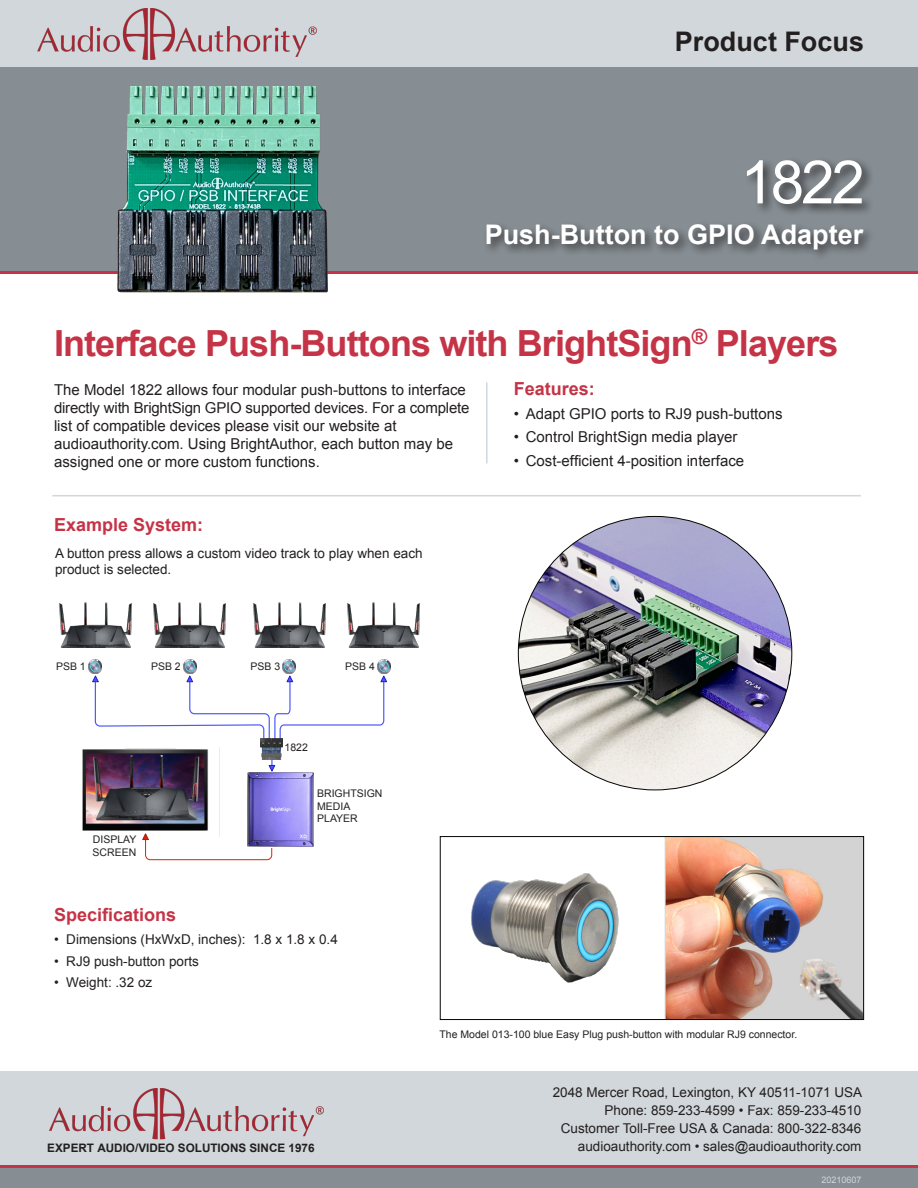
<style>
.page{position:relative;width:918px;height:1188px;background:#fff}
.page>*{position:absolute;margin:0;border:0;box-sizing:border-box;transform-origin:0 0}
.t1{font:60px "Arial";color:#fff}
.Head_1_red{font:700 36px "Arial";letter-spacing:-.025em;color:#c53346}
.t2{font:700 27px "Arial";color:#fff}
.t3{font:700 27px "Arial";color:#231f20}
.Sub_2_red{font:700 18px "Arial";color:#c53346}
.body1{font:15px/18px "Arial";color:#231f20}
.Bullet_2_details{font:15px "Arial";color:#231f20}
.body1-2{font:13.5px/16.2px "Arial";color:#231f20}
.Bullet_2{font:13.5px "Arial";color:#231f20}
.t4{font:700 11.7px "Arial";color:#231f20}
.body1-3{font:10.5px/12.6px "Arial";color:#231f20}
.t5{font:9px "Arial";color:#d1d7da}
</style>
<div class="page">
<hr style="left:0;top:271px;width:918px;height:3px;background:#c53346">
<div style="left:0;top:0;width:918px;height:69px;background:#d1d7da"></div>
<div style="left:0;top:67px;width:918px;height:204px;background:#868e93"></div>
<img style="left:117px;top:87px;width:211px;height:206px">
<hr style="left:486px;top:382px;width:2px;height:81px;background:#d1d7da">
<hr style="left:52px;top:495px;width:809px;height:1px;background:#d1d7da">
<div style="left:743px;top:157px;width:132px;height:60px;background:#231f20;opacity:.75"></div>
<div style="left:483px;top:220px;width:393px;height:41px;background:#231f20;opacity:.75"></div>
<div style="left:0;top:1072px;width:918px;height:116px;background:#d1d7da"></div>
<div style="left:0;top:1166px;width:918px;height:22px;background:#868e93"></div>
<hr style="left:0;top:1165px;width:918px;height:3px;background:#c53346">
<img style="left:37px;top:8px;width:280px;height:52px">
<img style="left:49px;top:1088px;width:275px;height:52px">
<img style="left:248px;top:773px;width:65px;height:74px">
<svg style="left:142px;top:834px;width:131px;height:27px"></svg>
<img style="left:82px;top:749px;width:137px;height:88px">
<svg style="left:89px;top:660px;width:301px;height:111px"></svg>
<img style="left:59px;top:602px;width:72px;height:45px">
<img style="left:153px;top:602px;width:72px;height:45px">
<img style="left:253px;top:602px;width:72px;height:45px">
<img style="left:347px;top:602px;width:72px;height:45px">
<img style="left:518px;top:516px;width:274px;height:274px;border-radius:137px">
<img style="left:667px;top:838px;width:195px;height:180px">
<img style="left:471px;top:873px;width:148px;height:110px">
<div style="left:440px;top:836px;width:424px;height:184px;border:1px solid #040504"></div>
<p class="t3" style="left:675px;top:24px;width:191px">Product Focus</p>
<p class="t1" style="left:740px;top:143px;width:126px">1822</p>
<p class="t2" style="left:485px;top:216px;width:380px">Push-Button to GPIO Adapter</p>
<p class="Head_1_red" style="left:54px;top:319px;width:786px">Interface Push-Buttons with BrightSign<sup>®</sup> Players</p>
<p class="body1" style="left:54px;top:381px;width:417px">The Model 1822 allows four modular push-buttons to interface directly with BrightSign GPIO supported devices. For a complete list of compatible devices please visit our website at audioauthority.com. Using BrightAuthor, each button may be assigned one or more custom functions.</p>
<p class="Sub_2_red" style="left:514px;top:377px;width:83px">Features:</p>
<p class="Bullet_2_details" style="left:514px;top:404px;width:270px">• Adapt GPIO ports to RJ9 push-buttons</p>
<p class="Bullet_2_details" style="left:514px;top:427px;width:225px">• Control BrightSign media player</p>
<p class="Bullet_2_details" style="left:514px;top:451px;width:232px">• Cost-efficient 4-position interface</p>
<p class="Sub_2_red" style="left:54px;top:512px;width:151px">Example System:</p>
<p class="body1-2" style="left:55px;top:545px;width:369px">A button press allows a custom video track to play when each product is selected.</p>
<p class="body1-3" style="left:56px;top:660px;width:31px">PSB 1</p>
<p class="body1-3" style="left:151px;top:660px;width:31px">PSB 2</p>
<p class="body1-3" style="left:251px;top:660px;width:31px">PSB 3</p>
<p class="body1-3" style="left:345px;top:660px;width:31px">PSB 4</p>
<p class="body1-3" style="left:93px;top:833px;width:45px">DISPLAY<br>SCREEN</p>
<p class="body1-3" style="left:285px;top:741px;width:25px">1822</p>
<p class="body1-3" style="left:317px;top:787px;width:67px">BRIGHTSIGN<br>MEDIA<br>PLAYER</p>
<p class="Sub_2_red" style="left:54px;top:903px;width:124px">Specifications</p>
<p class="Bullet_2" style="left:54px;top:931px;width:285px">• Dimensions (HxWxD, inches): 1.8 x 1.8 x 0.4</p>
<p class="Bullet_2" style="left:54px;top:952px;width:146px">• RJ9 push-button ports</p>
<p class="Bullet_2" style="left:54px;top:974px;width:100px">• Weight: .32 oz</p>
<p class="body1-3" style="left:440px;top:1029px;width:359px">The Model 013-100 blue Easy Plug push-button with modular RJ9 connector.</p>
<p class="body1-2" style="left:553px;top:1084px;width:311px">2048 Mercer Road, Lexington, KY 40511-1071 USA</p>
<p class="body1-2" style="left:605px;top:1102px;width:258px">Phone: 859-233-4599 • Fax: 859-233-4510</p>
<p class="body1-2" style="left:561px;top:1120px;width:302px">Customer Toll-Free USA &amp; Canada: 800-322-8346</p>
<p class="t4" style="left:47px;top:1140px;width:269px">EXPERT AUDIO/VIDEO SOLUTIONS SINCE 1976</p>
<p class="body1-2" style="left:578px;top:1138px;width:285px">audioauthority.com • sales@audioauthority.com</p>
<p class="t5" style="left:821px;top:1174px;width:42px">20210607</p>
</div>
